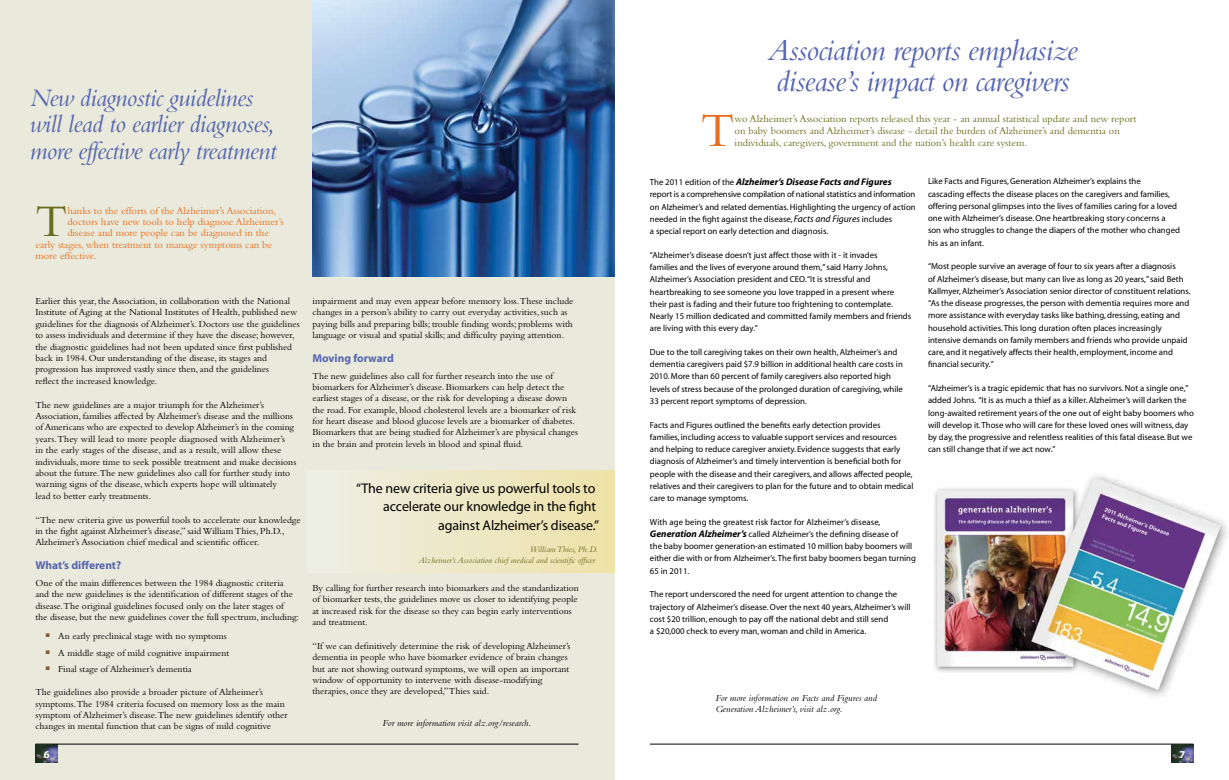
<style>
.page{position:relative;width:1229px;height:780px;background:#fff}
.page>*{position:absolute;margin:0;border:0;box-sizing:border-box;transform-origin:0 0}
.t1{font:49.88px "Bembo";color:#e86d1f}
.t2{font:47.07px "Bembo";color:#6a6d1d}
.t3{font:italic 31.5px/31.5px "Bembo";letter-spacing:-.025em;color:#5565af}
.t4{font:italic 26.25px/26.2px "Bembo";letter-spacing:-.025em;color:#5565af}
.t5{font:14px/18.4px "Myriad Pro";letter-spacing:-.01em;color:#000;text-align:right}
.t6{font:700 11.38px "Myriad";color:#5565af}
.t7{font:10.5px/12.2px "Bembo";color:#6a6d1d}
.t8{font:10.5px "Bembo";color:#e86d1f}
.t9{font:700 10.5px "Myriad Pro";color:#fff}
.t10{font:9.62px/11.4px "Bembo";color:#000}
.t11{font:italic 9.62px/11.4px "Bembo";color:#000}
.t12{font:italic 700 9.62px "Myriad";color:#000}
.t13{font:8.75px/12.2px "Myriad MM 400 600";color:#000}
.t14{font:italic 8.75px/10.5px "Bembo";color:#6a6d1d}
.s1{font-family:"Myriad MM 400 600";font-weight:400;font-style:normal;font-size:8.75px}
.s2{font-family:"Myriad";font-style:italic;font-size:9.62px}
.s3{font-family:"Myriad";font-weight:700;font-style:italic;font-size:9.62px}
</style>
<div class="page">
<div style="left:0;top:0;width:614px;height:780px;background:#e9eadb"></div>
<hr style="left:35px;top:743px;width:543px;height:1px;background:#000">
<img style="left:35px;top:744px;width:23px;height:18px">
<div style="left:307px;top:471px;width:307px;height:101px;background:linear-gradient(to right,#eeefe6,#eee2a8)"></div>
<img style="left:312px;top:0;width:302px;height:276px">
<hr style="left:650px;top:743px;width:543px;height:1px;background:#000">
<img style="left:1171px;top:744px;width:22px;height:18px">
<img style="left:934px;top:475px;width:294px;height:222px">
<h3 class="t4" style="left:30px;top:84px;width:248px">New diagnostic guidelines will lead to earlier diagnoses, more effective early treatment</h3>
<h2 class="t2" style="left:35px;top:194px;width:33px">T</h2>
<p class="t8" style="left:67px;top:204px;width:210px">hanks to the efforts of the Alzheimer’s Association,</p>
<p class="t8" style="left:67px;top:216px;width:218px">doctors have new tools to help diagnose Alzheimer’s</p>
<p class="t8" style="left:67px;top:227px;width:203px">disease and more people can be diagnosed in the</p>
<p class="t8" style="left:35px;top:238px;width:238px">early stages, when treatment to manage symptoms can be</p>
<p class="t8" style="left:35px;top:250px;width:63px">more effective.</p>
<p class="t10" style="left:35px;top:295px;width:266px">Earlier this year, the Association, in collaboration with the National Institute of Aging at the National Institutes of Health, published new guidelines for the diagnosis of Alzheimer’s. Doctors use the guidelines to assess individuals and determine if they have the disease; however, the diagnostic guidelines had not been updated since first published back in 1984. Our understanding of the disease, its stages and progression has improved vastly since then, and the guidelines<br>reflect the increased knowledge.</p>
<p class="t10" style="left:35px;top:399px;width:262px">The new guidelines are a major triumph for the Alzheimer’s Association, families affected by Alzheimer’s disease and the millions of Americans who are expected to develop Alzheimer’s in the coming years. They will lead to more people diagnosed with Alzheimer’s<br>in the early stages of the disease, and as a result, will allow these individuals, more time to seek possible treatment and make decisions about the future.The new guidelines also call for further study into warning signs of the disease, which experts hope will ultimately<br>lead to better early treatments.</p>
<p class="t10" style="left:35px;top:514px;width:267px">“The new criteria give us powerful tools to accelerate our knowledge in the fight against Alzheimer’s disease,” said William Thies, Ph.D.,<br>Alzheimer’s Association chief medical and scientific officer.</p>
<h3 class="t6" style="left:35px;top:559px;width:87px">What’s different?</h3>
<p class="t10" style="left:35px;top:577px;width:265px">One of the main differences between the 1984 diagnostic criteria and the new guidelines is the identification of different stages of the disease.The original guidelines focused only on the later stages of<br>the disease, but the new guidelines cover the full spectrum, including:</p>
<p class="t10" style="left:46px;top:630px;width:182px"><sup>■</sup> An early preclinical stage with no symptoms</p>
<p class="t10" style="left:46px;top:646px;width:185px"><sup>■</sup> A middle stage of mild cognitive impairment</p>
<p class="t10" style="left:46px;top:663px;width:147px"><sup>■</sup> Final stage of Alzheimer’s dementia</p>
<p class="t10" style="left:35px;top:686px;width:254px">The guidelines also provide a broader picture of Alzheimer’s symptoms.The 1984 criteria focused on memory loss as the main symptom of Alzheimer’s disease.The new guidelines identify other changes in mental function that can be signs of mild cognitive</p>
<p class="t9" style="left:44px;top:747px;width:7px">6</p>
<p class="t10" style="left:312px;top:295px;width:262px">impairment and may even appear before memory loss.These include changes in a person’s ability to carry out everyday activities, such as paying bills and preparing bills; trouble finding words; problems with language or visual and spatial skills; and difficulty paying attention.</p>
<h3 class="t6" style="left:312px;top:352px;width:83px">Moving forward</h3>
<p class="t10" style="left:312px;top:369px;width:267px">The new guidelines also call for further research into the use of biomarkers for Alzheimer’s disease. Biomarkers can help detect the earliest stages of a disease, or the risk for developing a disease down the road. For example, blood cholesterol levels are a biomarker of risk for heart disease and blood glucose levels are a biomarker of diabetes.<br>Biomarkers that are being studied for Alzheimer’s are physical changes in the brain and protein levels in blood and spinal fluid.</p>
<h3 class="t5" style="left:356px;top:479px;width:244px">“The new criteria give us powerful tools to accelerate our knowledge in the fight against Alzheimer’s disease.”</h3>
<p class="t14" style="left:419px;top:544px;width:180px;text-indent:111px">William Thies, Ph.D.<br>Alzheimer’s Association chief medical and scientific officer</p>
<p class="t10" style="left:312px;top:582px;width:268px">By calling for further research into biomarkers and the standardization of biomarker tests, the guidelines move us closer to identifying people at increased risk for the disease so they can begin early interventions and treatment.</p>
<p class="t10" style="left:312px;top:640px;width:259px">“If we can definitively determine the risk of developing Alzheimer’s dementia in people who have biomarker evidence of brain changes but are not showing outward symptoms, we will open an important window of opportunity to intervene with disease-modifying therapies, once they are developed,” Thies said.</p>
<p class="t11" style="left:382px;top:717px;width:150px">For more information visit alz.org/research.</p>
<h3 class="t3" style="left:768px;top:33px;width:311px">Association reports emphasize disease’s impact on caregivers</h3>
<h1 class="t1" style="left:701px;top:101px;width:35px">T</h1>
<p class="t7" style="left:734px;top:112px;width:403px">wo Alzheimer’s Association reports released this year - an annual statistical update and new report on baby boomers and Alzheimer’s disease - detail the burden of Alzheimer’s and dementia on individuals, caregivers, government and the nation’s health care system.</p>
<p class="t12" style="left:650px;top:177px;width:243px"><span class="s1">The 2011 edition of the</span> Alzheimer’s Disease Facts and Figures</p>
<p class="t13" style="left:650px;top:189px;width:267px">report is a comprehensive compilation of national statistics and information on Alzheimer’s and related dementias. Highlighting the urgency of action needed in the fight against the disease, <span class="s2">Facts and Figures</span> includes<br>a special report on early detection and diagnosis.</p>
<p class="t13" style="left:650px;top:249px;width:263px">“Alzheimer’s disease doesn’t just affect those with it - it invades<br>families and the lives of everyone around them,” said Harry Johns, Alzheimer’s Association president and CEO.“It is stressful and heartbreaking to see someone you love trapped in a present where their past is fading and their future too frightening to contemplate.<br>Nearly 15 million dedicated and committed family members and friends are living with this every day.”</p>
<p class="t13" style="left:650px;top:346px;width:254px">Due to the toll caregiving takes on their own health, Alzheimer’s and dementia caregivers paid $7.9 billion in additional health care costs in 2010. More than 60 percent of family caregivers also reported high levels of stress because of the prolonged duration of caregiving, while 33 percent report symptoms of depression.</p>
<p class="t13" style="left:650px;top:419px;width:265px">Facts and Figures outlined the benefits early detection provides<br>families, including access to valuable support services and resources<br>and helping to reduce caregiver anxiety. Evidence suggests that early diagnosis of Alzheimer’s and timely intervention is beneficial both for people with the disease and their caregivers, and allows affected people, relatives and their caregivers to plan for the future and to obtain medical care to manage symptoms.</p>
<p class="t13" style="left:650px;top:516px;width:267px">With age being the greatest risk factor for Alzheimer’s disease, <span class="s3">Generation Alzheimer’s</span> called Alzheimer’s the defining disease of<br>the baby boomer generation-an estimated 10 million baby boomers will either die with or from Alzheimer’s. The first baby boomers began turning 65 in 2011.</p>
<p class="t13" style="left:650px;top:588px;width:262px">The report underscored the need for urgent attention to change the trajectory of Alzheimer’s disease. Over the next 40 years, Alzheimer’s will cost $20 trillion, enough to pay off the national debt and still send<br>a $20,000 check to every man, woman and child in America.</p>
<p class="t13" style="left:928px;top:176px;width:253px">Like Facts and Figures, Generation Alzheimer’s explains the<br>cascading effects the disease places on the caregivers and families, offering personal glimpses into the lives of families caring for a loved one with Alzheimer’s disease. One heartbreaking story concerns a son who struggles to change the diapers of the mother who changed his as an infant.</p>
<p class="t13" style="left:928px;top:261px;width:264px">“Most people survive an average of four to six years after a diagnosis<br>of Alzheimer’s disease, but many can live as long as 20 years,” said Beth Kallmyer, Alzheimer’s Association senior director of constituent relations. “As the disease progresses, the person with dementia requires more and more assistance with everyday tasks like bathing, dressing, eating and household activities. This long duration often places increasingly intensive demands on family members and friends who provide unpaid care, and it negatively affects their health, employment, income and financial security.”</p>
<p class="t13" style="left:928px;top:382px;width:267px">“Alzheimer’s is a tragic epidemic that has no survivors. Not a single one,” added Johns. “It is as much a thief as a killer. Alzheimer’s will darken the long-awaited retirement years of the one out of eight baby boomers who will develop it. Those who will care for these loved ones will witness, day by day, the progressive and relentless realities of this fatal disease. But we can still change that if we act now.”</p>
<p class="t11" style="left:715px;top:691px;width:163px">For more information on Facts and Figures and<br>Generation Alzheimer’s, visit alz.org.</p>
<p class="t9" style="left:1179px;top:747px;width:7px">7</p>
</div>
